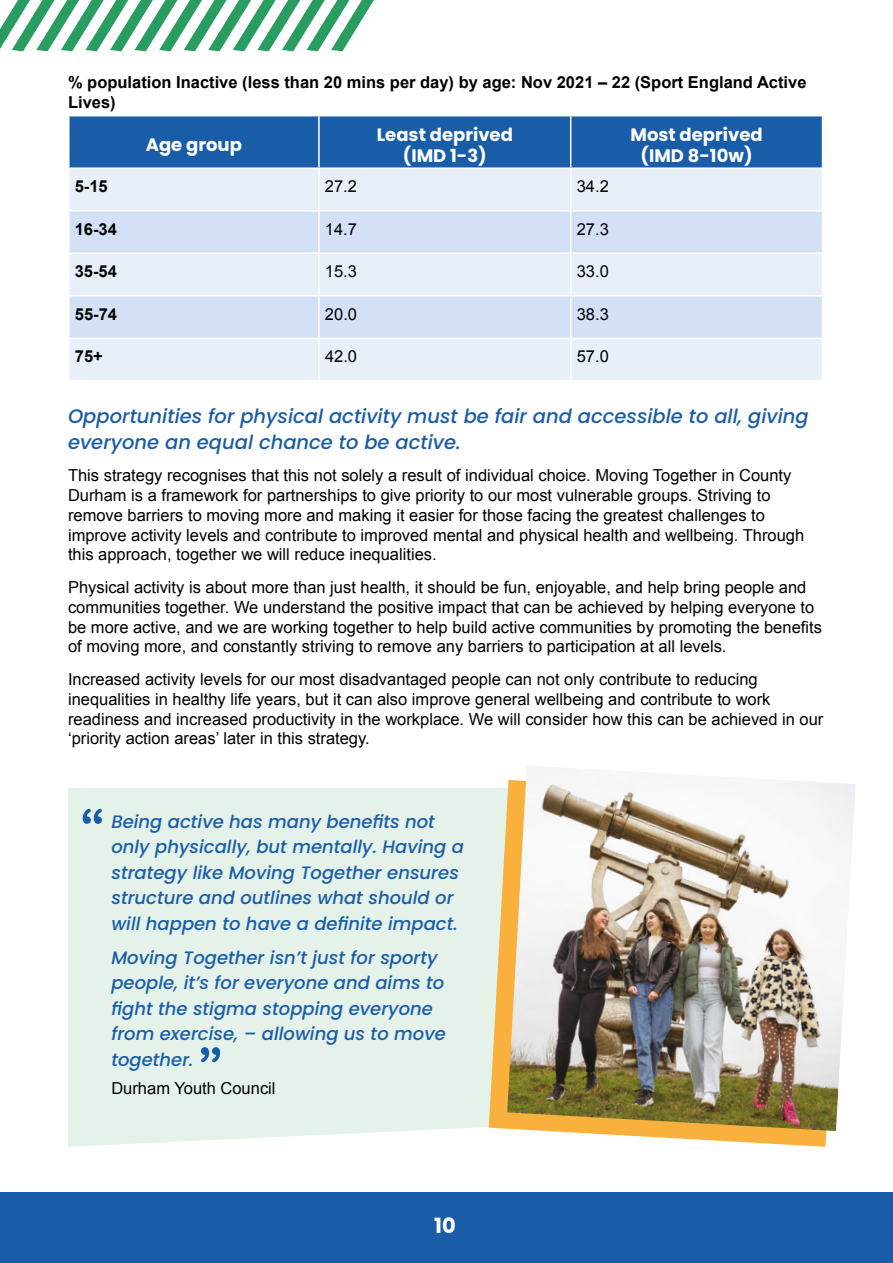
<style>
.page{position:relative;width:893px;height:1263px;background:#fff}
.page>*{position:absolute;margin:0;border:0;box-sizing:border-box;transform-origin:0 0}
.t1{font:700 21px "Poppins";color:#fff}
.Highlight_paragraph{font:italic 500 19.5px/25.5px "Poppins";color:#195da9}
.P_Quote{font:italic 500 18px/25.5px "Poppins";color:#195da9}
.Table_titles{font:700 18px/21.6px "Poppins";color:#fff;text-align:center}
.Para_body_11pt{font:16.5px/19.8px "Arial";color:#000}
.table_text{font:700 16.5px/19.8px "Arial";color:#000}
.table_text-2{font:16.5px "Arial";color:#000}
</style>
<div class="page">
<div style="left:0;top:1192px;width:893px;height:71px;background:#195da9"></div>
<div style="left:70px;top:116px;width:752px;height:51px;background:#195da9"></div>
<div style="left:70px;top:169px;width:752px;height:211px;background:#e9eff9"></div>
<svg style="left:70px;top:211px;width:752px;height:127px;background:#dbe5f6"></svg>
<hr style="left:318px;top:116px;width:2px;height:51px;background:#fff">
<hr style="left:570px;top:116px;width:1px;height:51px;background:#fff">
<hr style="left:318px;top:169px;width:2px;height:41px;background:#fff">
<hr style="left:570px;top:169px;width:1px;height:41px;background:#fff">
<hr style="left:68px;top:210px;width:251px;height:1px;background:#fff">
<hr style="left:319px;top:210px;width:252px;height:1px;background:#fff">
<hr style="left:318px;top:211px;width:2px;height:41px;background:#fff">
<hr style="left:571px;top:210px;width:252px;height:1px;background:#fff">
<hr style="left:570px;top:211px;width:1px;height:41px;background:#fff">
<hr style="left:68px;top:252px;width:251px;height:2px;background:#fff">
<hr style="left:319px;top:252px;width:252px;height:2px;background:#fff">
<hr style="left:318px;top:254px;width:2px;height:41px;background:#fff">
<hr style="left:571px;top:252px;width:252px;height:2px;background:#fff">
<hr style="left:570px;top:254px;width:1px;height:41px;background:#fff">
<hr style="left:68px;top:295px;width:251px;height:2px;background:#fff">
<hr style="left:319px;top:295px;width:252px;height:2px;background:#fff">
<hr style="left:318px;top:297px;width:2px;height:41px;background:#fff">
<hr style="left:571px;top:295px;width:252px;height:2px;background:#fff">
<hr style="left:570px;top:297px;width:1px;height:41px;background:#fff">
<hr style="left:68px;top:338px;width:251px;height:1px;background:#fff">
<hr style="left:319px;top:338px;width:252px;height:1px;background:#fff">
<hr style="left:318px;top:339px;width:2px;height:41px;background:#fff">
<hr style="left:571px;top:338px;width:252px;height:1px;background:#fff">
<hr style="left:570px;top:339px;width:1px;height:41px;background:#fff">
<div style="left:68px;top:788px;width:421px;height:359px;background:#e5f2e9"></div>
<svg style="left:201px;top:1047px;width:19px;height:15px"></svg>
<svg style="left:83px;top:809px;width:19px;height:15px"></svg>
<svg style="left:489px;top:788px;width:338px;height:359px"></svg>
<img style="left:507px;top:766px;width:348px;height:365px">
<svg style="left:0;top:0;width:374px;height:52px"></svg>
<h2 class="table_text" style="left:68px;top:73px;width:740px">% population Inactive (less than 20 mins per day) by age: Nov 2021 – 22 (Sport England Active<br>Lives)</h2>
<p class="Table_titles" style="left:146px;top:134px;width:98px">Age group</p>
<p class="Table_titles" style="left:377px;top:124px;width:138px">Least deprived (IMD 1-3)</p>
<p class="Table_titles" style="left:630px;top:124px;width:134px">Most deprived (IMD 8-10w)</p>
<p class="table_text" style="left:75px;top:177px;width:35px">5-15</p>
<p class="table_text-2" style="left:325px;top:176px;width:34px">27.2</p>
<p class="table_text-2" style="left:577px;top:176px;width:34px">34.2</p>
<p class="table_text" style="left:75px;top:220px;width:44px">16-34</p>
<p class="table_text-2" style="left:325px;top:218px;width:34px">14.7</p>
<p class="table_text-2" style="left:577px;top:218px;width:34px">27.3</p>
<p class="table_text" style="left:75px;top:262px;width:44px">35-54</p>
<p class="table_text-2" style="left:325px;top:261px;width:34px">15.3</p>
<p class="table_text-2" style="left:577px;top:261px;width:34px">33.0</p>
<p class="table_text" style="left:75px;top:305px;width:44px">55-74</p>
<p class="table_text-2" style="left:325px;top:303px;width:34px">20.0</p>
<p class="table_text-2" style="left:577px;top:303px;width:34px">38.3</p>
<p class="table_text" style="left:75px;top:347px;width:29px">75+</p>
<p class="table_text-2" style="left:325px;top:346px;width:34px">42.0</p>
<p class="table_text-2" style="left:577px;top:346px;width:34px">57.0</p>
<p class="Highlight_paragraph" style="left:68px;top:404px;width:742px">Opportunities for physical activity must be fair and accessible to all, giving everyone an equal chance to be active.</p>
<p class="Para_body_11pt" style="left:68px;top:466px;width:738px">This strategy recognises that this not solely a result of individual choice. Moving Together in County Durham is a framework for partnerships to give priority to our most vulnerable groups. Striving to remove barriers to moving more and making it easier for those facing the greatest challenges to improve activity levels and contribute to improved mental and physical health and wellbeing. Through this approach, together we will reduce inequalities.</p>
<p class="Para_body_11pt" style="left:68px;top:577px;width:755px">Physical activity is about more than just health, it should be fun, enjoyable, and help bring people and communities together. We understand the positive impact that can be achieved by helping everyone to be more active, and we are working together to help build active communities by promoting the benefits of moving more, and constantly striving to remove any barriers to participation at all levels.</p>
<p class="Para_body_11pt" style="left:68px;top:669px;width:757px">Increased activity levels for our most disadvantaged people can not only contribute to reducing inequalities in healthy life years, but it can also improve general wellbeing and contribute to work readiness and increased productivity in the workplace. We will consider how this can be achieved in our ‘priority action areas’ later in this strategy.</p>
<p class="P_Quote" style="left:111px;top:809px;width:354px">Being active has many benefits not only physically, but mentally. Having a strategy like Moving Together ensures structure and outlines what should or will happen to have a definite impact.</p>
<p class="P_Quote" style="left:111px;top:945px;width:336px">Moving Together isn’t just for sporty people, it’s for everyone and aims to fight the stigma stopping everyone from exercise, – allowing us to move together.</p>
<p class="Para_body_11pt" style="left:111px;top:1078px;width:166px">Durham Youth Council</p>
<p class="t1" style="left:434px;top:1213px;width:23px">10</p>
</div>
